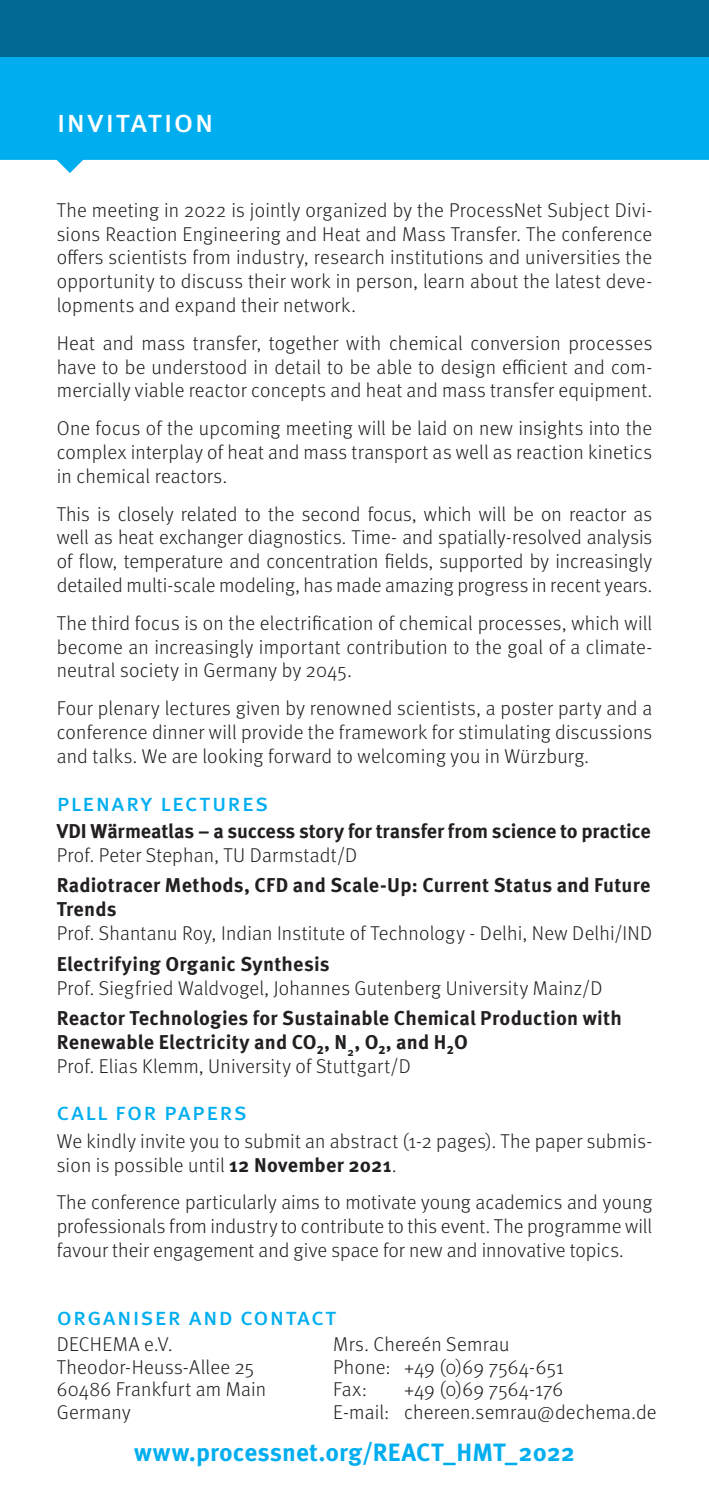
<style>
.page{position:relative;width:709px;height:1489px;background:#fff}
.page>*{position:absolute;margin:0;border:0;box-sizing:border-box;transform-origin:0 0}
.t1{font:32.5px "Meta Plus Book Caps";letter-spacing:.035em;color:#fff}
.t2{font:25px "Meta Plus Book Caps";letter-spacing:.045em;color:#00aeef}
.t3{font:700 25px "Meta Pro";letter-spacing:.005em;color:#00aeef}
.t4{font:300 20px/23.8px "Meta Pro";letter-spacing:.01em;color:#231f20;text-align:justify}
.t5{font:700 20px/23.8px "Meta Pro";letter-spacing:.01em;color:#231f20}
.t6{font:700 20px "Meta Pro";letter-spacing:-.01em;color:#231f20}
.s1{font-weight:300}
.s2{font-weight:700}
</style>
<div class="page">
<svg style="left:0;top:57px;width:709px;height:116px;background:#1cb6f0"></svg>
<div style="left:0;top:0;width:709px;height:57px;background:#006893"></div>
<h1 class="t1" style="left:57px;top:102px;width:158px">invitation</h1>
<p class="t4" style="left:57px;top:197px;width:597px">The meeting in 2022 is jointly organized by the ProcessNet Subject Divi&shy;sions Reaction Engineering and Heat and Mass Transfer. The conference offers scientists from industry, research institutions and universities the opportunity to discuss their work in person, learn about the latest deve&shy;lopments and expand their network.</p>
<p class="t4" style="left:57px;top:330px;width:597px">Heat and mass transfer, together with chemical conversion processes have to be understood in detail to be able to design efficient and com&shy;mercially viable reactor concepts and heat and mass transfer equipment.</p>
<p class="t4" style="left:57px;top:415px;width:597px">One focus of the upcoming meeting will be laid on new insights into the complex interplay of heat and mass transport as well as reaction kinetics in chemical reactors.</p>
<p class="t4" style="left:57px;top:501px;width:597px">This is closely related to the second focus, which will be on reactor as well as heat exchanger diagnostics. Time- and spatially-resolved analysis of flow, temperature and concentration fields, supported by increasingly detailed multi-scale modeling, has made amazing progress in recent years.</p>
<p class="t4" style="left:57px;top:610px;width:597px">The third focus is on the electrification of chemical processes, which will become an increasingly important contribution to the goal of a climate&shy;neutral society in Germany by 2045.</p>
<p class="t4" style="left:57px;top:695px;width:597px">Four plenary lectures given by renowned scientists, a poster party and a conference dinner will provide the framework for stimulating discussions and talks. We are looking forward to welcoming you in Würzburg.</p>
<p class="t2" style="left:57px;top:787px;width:213px">plenary lectures</p>
<p class="t6" style="left:57px;top:815px;width:595px">VDI Wärmeatlas – a success story for transfer from science to practice</p>
<p class="t4" style="left:57px;top:841px;width:302px">Prof. Peter Stephan, TU Darmstadt/D</p>
<p class="t5" style="left:57px;top:872px;width:595px">Radiotracer Methods, CFD and Scale-Up: Current Status and Future<br>Trends</p>
<p class="t4" style="left:57px;top:920px;width:597px">Prof. Shantanu Roy, Indian Institute of Technology - Delhi, New Delhi/IND</p>
<p class="t5" style="left:57px;top:950px;width:274px">Electrifying Organic Synthesis</p>
<p class="t4" style="left:57px;top:974px;width:547px">Prof. Siegfried Waldvogel, Johannes Gutenberg University Mainz/D</p>
<p class="t5" style="left:57px;top:1005px;width:566px">Reactor Technologies for Sustainable Chemical Production with<br>Renewable Electricity and CO₂, N<sub>2</sub>, O₂, and H₂O<br><span class="s1">Prof. Elias Klemm, University of Stuttgart/D</span></p>
<p class="t2" style="left:57px;top:1097px;width:192px">call for papers</p>
<p class="t4" style="left:57px;top:1127px;width:597px">We kindly invite you to submit an abstract (1-2 pages). The paper submis&shy;sion is possible until <span class="s2">12 November 2021</span>.</p>
<p class="t4" style="left:57px;top:1189px;width:597px">The conference particularly aims to motivate young academics and young professionals from industry to contribute to this event. The programme will favour their engagement and give space for new and innovative topics.</p>
<p class="t2" style="left:57px;top:1301px;width:281px">organiser and contact</p>
<p class="t4" style="left:57px;top:1331px;width:211px;line-height:22.5px;text-align:left">DECHEMA e.V.<br>Theodor-Heuss-Allee 25<br>60486 Frankfurt am Main<br>Germany</p>
<p class="t4" style="left:333px;top:1331px;width:232px;line-height:22.5px;text-align:left">Mrs. Chereén Semrau<br>Phone: +49 (0)69 7564-651<br>Fax:</p>
<p class="t4" style="left:333px;top:1376px;width:325px;line-height:22.5px;text-indent:71px">+49 (0)69 7564-176<br>E-mail: chereen.semrau@dechema.de</p>
<p class="t3" style="left:134px;top:1432px;width:442px">www.processnet.org/REACT_HMT_2022</p>
</div>
